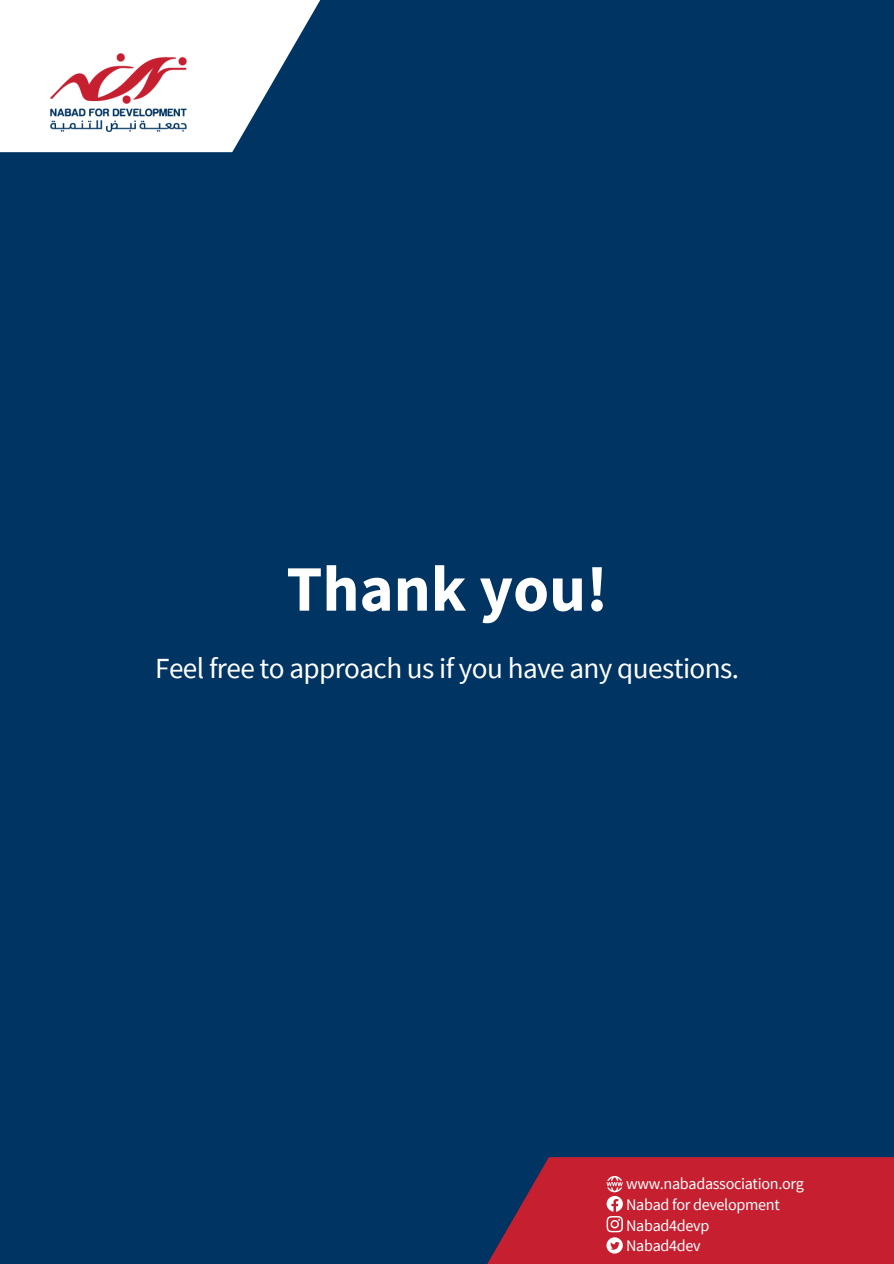
<style>
.page{position:relative;width:894px;height:1264px;background:#fff}
.page>*{position:absolute;margin:0;border:0;box-sizing:border-box;transform-origin:0 0}
.t1{font:700 64.8px "Source Sans Pro";color:#fff}
.t2{font:29.1px "Source Sans Pro";letter-spacing:-.02em;color:#fff}
.t3{font:16.2px "Source Sans Pro";letter-spacing:-.02em;color:#fff}
</style>
<div class="page">
<div style="left:0;top:0;width:893px;height:1263px;background:#003462"></div>
<svg style="left:0;top:0;width:320px;height:152px;fill:#fff"></svg>
<img style="left:50px;top:54px;width:137px;height:78px">
<svg style="left:488px;top:1157px;width:405px;height:106px;background:#b52336"></svg>
<p class="t1" style="left:286px;top:547px;width:323px">Thank you!</p>
<p class="t2" style="left:155px;top:649px;width:585px">Feel free to approach us if you have any questions.</p>
<p class="t3" style="left:626px;top:1172px;width:179px">www.nabadassociation.org</p>
<p class="t3" style="left:626px;top:1193px;width:155px">Nabad for development</p>
<p class="t3" style="left:626px;top:1214px;width:85px">Nabad4devp</p>
<p class="t3" style="left:626px;top:1235px;width:76px">Nabad4dev</p>
</div>
